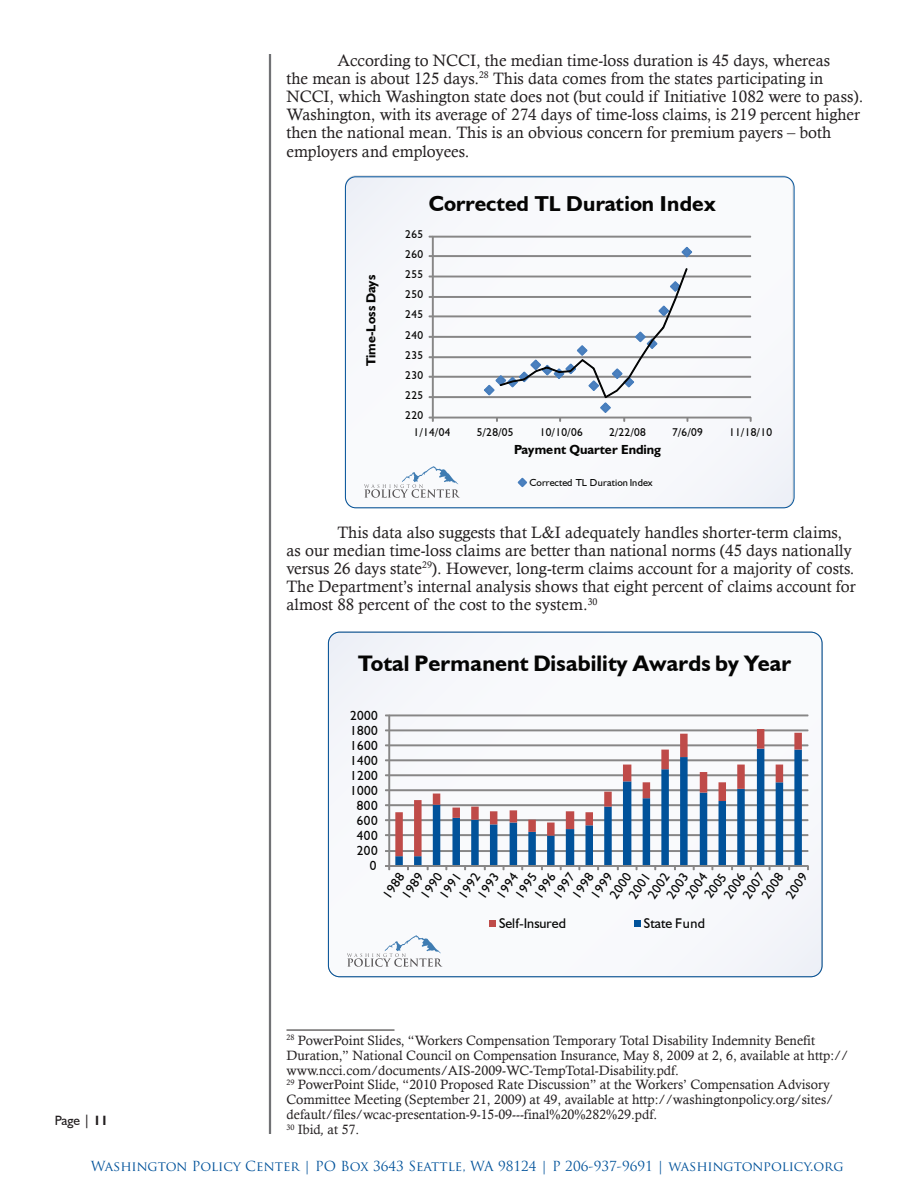
<style>
.page{position:relative;width:918px;height:1188px;background:#fff}
.page>*{position:absolute;margin:0;border:0;box-sizing:border-box;transform-origin:0 0}
.t1{font:700 22.5px "Humanist 521 BT";letter-spacing:.005em;color:#050504}
.t2{font:700 21.6px "Humanist 521 BT";color:#050504}
.t3{font:16.5px/18.1px "Calisto";color:#231f20}
.t4{font:14.1px "Humanist 521 BT";color:#050504}
.t5{font:14.1px "Humanist 521 BT";letter-spacing:.03em;color:#050504}
.t6{font:13.5px/14.9px "Calisto";color:#231f20}
.t7{font:13.5px "Trajan Pro";color:#01529a}
.t8{font:13.5px "Humanist 521 BT";color:#231f20}
.t9{font:700 13.2px "Humanist 521 BT";color:#050504}
.t10{font:13.05px "Humanist 521 BT";letter-spacing:.035em;color:#050504}
.t11{font:11.25px "Humanist 521 BT";letter-spacing:.035em;color:#050504}
.t12{font:10.2px "Humanist 521 BT";letter-spacing:.005em;color:#050504}
.s1{font-weight:700}
.s2{font-style:italic}
</style>
<div class="page">
<hr style="left:269px;top:54px;width:2px;height:1080px;background:#717275">
<hr style="left:287px;top:1030px;width:108px;height:1px;background:#231f20">
<svg style="left:345px;top:177px;width:448px;height:331px"></svg>
<svg style="left:364px;top:466px;width:96px;height:32px"></svg>
<div style="left:345px;top:176px;width:450px;height:332px;border:1px solid #01529a;border-radius:10px"></div>
<div style="left:432px;top:236px;width:319px;height:2px;border:1px solid #878686"></div>
<div style="left:432px;top:255px;width:319px;height:2px;border:1px solid #878686"></div>
<div style="left:432px;top:276px;width:319px;height:1px;border:1px solid #878686"></div>
<div style="left:432px;top:296px;width:319px;height:2px;border:1px solid #878686"></div>
<div style="left:432px;top:315px;width:319px;height:2px;border:1px solid #878686"></div>
<div style="left:432px;top:336px;width:319px;height:2px;border:1px solid #878686"></div>
<div style="left:432px;top:356px;width:319px;height:2px;border:1px solid #878686"></div>
<div style="left:432px;top:376px;width:319px;height:2px;border:1px solid #878686"></div>
<div style="left:432px;top:396px;width:319px;height:2px;border:1px solid #878686"></div>
<div style="left:432px;top:236px;width:2px;height:182px;border:1px solid #878686"></div>
<div style="left:432px;top:417px;width:319px;height:1px;border:1px solid #878686"></div>
<svg style="left:429px;top:417px;width:5px;height:5px"></svg>
<svg style="left:681px;top:246px;width:12px;height:12px"></svg>
<svg style="left:483px;top:268px;width:205px;height:154px"></svg>
<svg style="left:517px;top:477px;width:11px;height:11px"></svg>
<svg style="left:328px;top:632px;width:494px;height:345px"></svg>
<svg style="left:347px;top:935px;width:96px;height:32px"></svg>
<div style="left:389px;top:715px;width:419px;height:1px;border:1px solid #878686"></div>
<div style="left:389px;top:729px;width:419px;height:2px;border:1px solid #878686"></div>
<div style="left:389px;top:744px;width:419px;height:2px;border:1px solid #878686"></div>
<div style="left:389px;top:759px;width:419px;height:2px;border:1px solid #878686"></div>
<div style="left:389px;top:774px;width:419px;height:2px;border:1px solid #878686"></div>
<div style="left:389px;top:789px;width:419px;height:2px;border:1px solid #878686"></div>
<div style="left:389px;top:804px;width:419px;height:2px;border:1px solid #878686"></div>
<div style="left:389px;top:819px;width:419px;height:2px;border:1px solid #878686"></div>
<div style="left:389px;top:834px;width:419px;height:2px;border:1px solid #878686"></div>
<div style="left:389px;top:850px;width:419px;height:2px;border:1px solid #878686"></div>
<svg style="left:395px;top:856px;width:407px;height:9px"></svg>
<svg style="left:395px;top:729px;width:407px;height:127px"></svg>
<div style="left:388px;top:715px;width:2px;height:151px;border:1px solid #878686"></div>
<div style="left:389px;top:865px;width:419px;height:2px;border:1px solid #878686"></div>
<svg style="left:385px;top:865px;width:5px;height:5px"></svg>
<div style="left:489px;top:920px;width:7px;height:7px;background:#bf4b49"></div>
<div style="left:634px;top:921px;width:7px;height:6px;background:#01529a"></div>
<p class="t3" style="left:286px;top:51px;width:578px;text-indent:51px">According to NCCI, the median time-loss duration is 45 days, whereas<br>the mean is about 125 days.<sup>28</sup> This data comes from the states participating in NCCI, which Washington state does not (but could if Initiative 1082 were to pass).<br>Washington, with its average of 274 days of time-loss claims, is 219 percent higher then the national mean. This is an obvious concern for premium payers – both employers and employees.</p>
<h2 class="t2" style="left:429px;top:190px;width:288px">Corrected TL Duration Index</h2>
<p class="t11" style="left:405px;top:227px;width:19px">265</p>
<p class="t9" style="left:363px;top:366px;width:93px;rotate:-90deg">Time-Loss Days</p>
<p class="t11" style="left:405px;top:247px;width:19px">260</p>
<p class="t11" style="left:405px;top:268px;width:19px">255</p>
<p class="t11" style="left:405px;top:288px;width:19px">250</p>
<p class="t11" style="left:405px;top:308px;width:19px">245</p>
<p class="t11" style="left:405px;top:328px;width:19px">240</p>
<p class="t11" style="left:405px;top:348px;width:19px">235</p>
<p class="t11" style="left:405px;top:368px;width:19px">230</p>
<p class="t11" style="left:405px;top:388px;width:19px">225</p>
<p class="t11" style="left:405px;top:408px;width:19px">220</p>
<p class="t11" style="left:414px;top:425px;width:38px">1/14/04</p>
<p class="t11" style="left:477px;top:425px;width:38px">5/28/05</p>
<p class="t11" style="left:540px;top:425px;width:45px">10/10/06</p>
<p class="t11" style="left:609px;top:425px;width:38px">2/22/08</p>
<p class="t11" style="left:672px;top:425px;width:32px">7/6/09</p>
<p class="t11" style="left:729px;top:425px;width:45px">11/18/10</p>
<p class="t9" style="left:514px;top:442px;width:148px">Payment Quarter Ending</p>
<p class="t12" style="left:530px;top:476px;width:125px">Corrected TL Duration Index</p>
<p class="t3" style="left:286px;top:523px;width:571px;text-indent:51px">This data also suggests that L&amp;I adequately handles shorter-term claims, as our median time-loss claims are better than national norms (45 days nationally versus 26 days state<sup>29</sup>). However, long-term claims account for a majority of costs.<br>The Department’s internal analysis shows that eight percent of claims account for almost 88 percent of the cost to the system.<sup>30</sup></p>
<h1 class="t1" style="left:358px;top:650px;width:435px">Total Permanent Disability Awards by Year</h1>
<p class="t10" style="left:350px;top:707px;width:29px">2000</p>
<p class="t10" style="left:350px;top:722px;width:29px">1800</p>
<p class="t10" style="left:350px;top:737px;width:29px">1600</p>
<p class="t10" style="left:350px;top:753px;width:29px">1400</p>
<p class="t10" style="left:350px;top:768px;width:29px">1200</p>
<p class="t10" style="left:350px;top:783px;width:29px">1000</p>
<p class="t10" style="left:357px;top:798px;width:22px">800</p>
<p class="t10" style="left:357px;top:813px;width:22px">600</p>
<p class="t10" style="left:357px;top:828px;width:22px">400</p>
<p class="t10" style="left:357px;top:843px;width:22px">200</p>
<p class="t10" style="left:370px;top:858px;width:8px">0</p>
<p class="t10" style="left:550px;top:892px;width:29px;rotate:-55deg">1997</p>
<p class="t10" style="left:739px;top:892px;width:29px;rotate:-55deg">2007</p>
<p class="t10" style="left:568px;top:892px;width:29px;rotate:-55deg">1998</p>
<p class="t10" style="left:606px;top:892px;width:29px;rotate:-55deg">2000</p>
<p class="t10" style="left:758px;top:892px;width:29px;rotate:-55deg">2008</p>
<p class="t10" style="left:782px;top:892px;width:29px;rotate:-55deg">2009</p>
<p class="t10" style="left:379px;top:892px;width:29px;rotate:-55deg">1988</p>
<p class="t10" style="left:417px;top:892px;width:29px;rotate:-55deg">1990</p>
<p class="t10" style="left:644px;top:892px;width:29px;rotate:-55deg">2002</p>
<p class="t10" style="left:682px;top:892px;width:29px;rotate:-55deg">2004</p>
<p class="t10" style="left:436px;top:892px;width:29px;rotate:-55deg">1991</p>
<p class="t10" style="left:455px;top:892px;width:29px;rotate:-55deg">1992</p>
<p class="t10" style="left:493px;top:892px;width:29px;rotate:-55deg">1994</p>
<p class="t10" style="left:531px;top:892px;width:29px;rotate:-55deg">1996</p>
<p class="t10" style="left:587px;top:892px;width:29px;rotate:-55deg">1999</p>
<p class="t10" style="left:720px;top:892px;width:29px;rotate:-55deg">2006</p>
<p class="t10" style="left:398px;top:892px;width:29px;rotate:-55deg">1989</p>
<p class="t10" style="left:663px;top:892px;width:29px;rotate:-55deg">2003</p>
<p class="t10" style="left:512px;top:892px;width:29px;rotate:-55deg">1995</p>
<p class="t10" style="left:474px;top:892px;width:29px;rotate:-55deg">1993</p>
<p class="t10" style="left:701px;top:892px;width:29px;rotate:-53deg">2005</p>
<p class="t10" style="left:625px;top:892px;width:29px;rotate:-55deg">2001</p>
<p class="t8" style="left:55px;top:1112px;width:55px">Page | <span class="s1">11</span></p>
<p class="t4" style="left:499px;top:915px;width:68px">Self-Insured</p>
<p class="t5" style="left:644px;top:915px;width:63px">State Fund</p>
<p class="t6" style="left:287px;top:1033px;width:563px"><sup>28</sup> PowerPoint Slides, “Workers Compensation Temporary Total Disability Indemnity Benefit Duration,” National Council on Compensation Insurance, May 8, 2009 at 2, 6, available at http:// www.ncci.com/documents/AIS-2009-WC-TempTotal-Disability.pdf.<br><sup>29</sup> PowerPoint Slide, “2010 Proposed Rate Discussion” at the Workers’ Compensation Advisory Committee Meeting (September 21, 2009) at 49, available at http://washingtonpolicy.org/sites/ default/files/wcac-presentation-9-15-09---final%20%282%29.pdf.<br><sup>30</sup> Ibid<span class="s2">,</span> at 57.</p>
<p class="t7" style="left:91px;top:1157px;width:754px">Washington Policy Center | PO Box 3643 Seattle, WA 98124 | P 206-937-9691 | washingtonpolicy.org</p>
</div>
